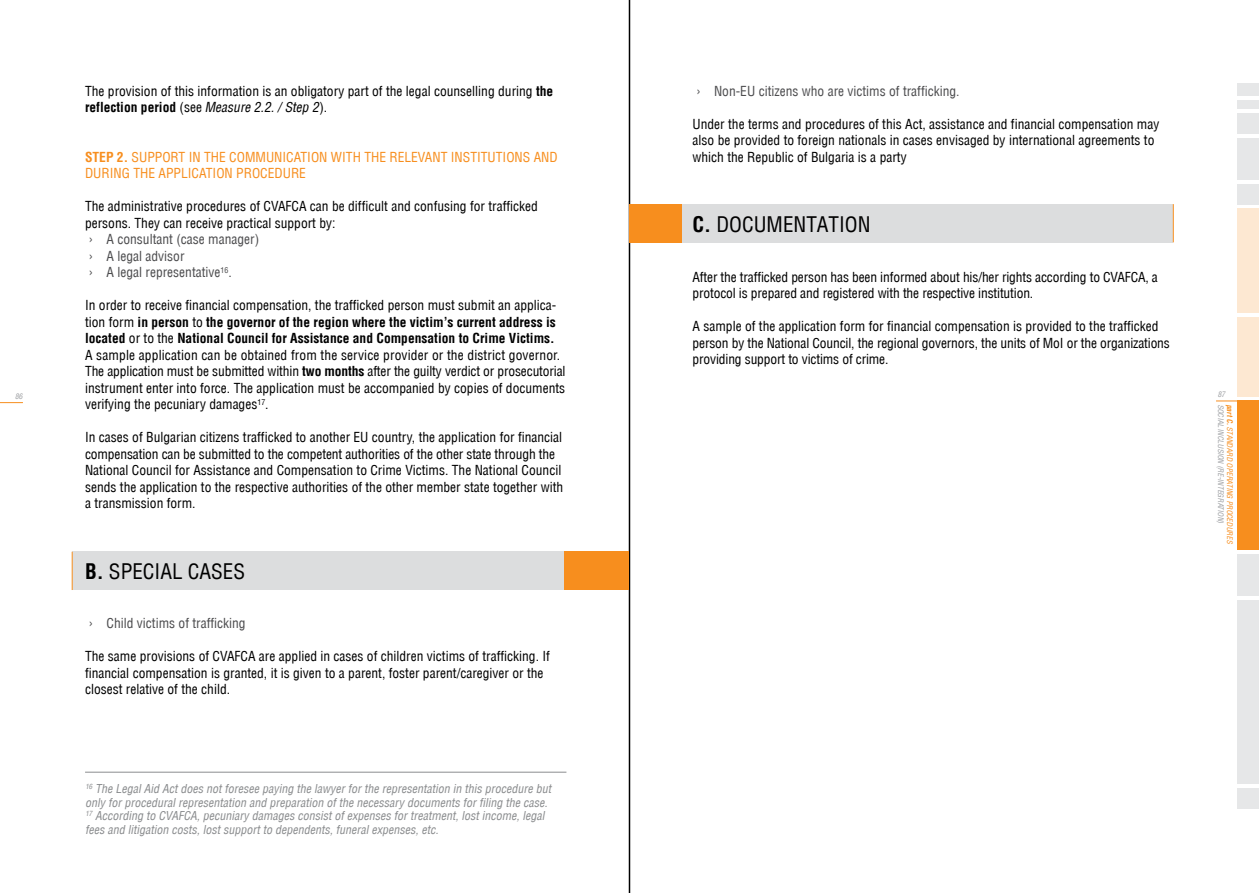
<style>
.page{position:relative;width:1259px;height:893px;background:#fff}
.page>*{position:absolute;margin:0;border:0;box-sizing:border-box;transform-origin:0 0}
.t1{font:21px "AG Letterica Condensed";color:#000}
.t2{font:13.5px/16.5px "AG Letterica Condensed";color:#000}
.t3{font:13.5px/16.5px "AG Letterica Condensed";color:#4d4d4f}
.t4{font:13.5px "AG Letterica Condensed";color:#f78e1e}
.t5{font:italic 12px/13.5px "AG Letterica Condensed";color:#8a8c8e}
.t6{font:italic 7.5px/9px "AG Letterica Condensed";color:#9d9fa2}
.s1{font-weight:700}
.s2{font-style:italic}
.s3{font-weight:700;color:#f78e1e}
.s4{color:#f78e1e}
</style>
<div class="page">
<hr style="left:629px;top:0;width:1px;height:893px;background:#000">
<div style="left:1237px;top:83px;width:22px;height:13px;background:#e6e7e8"></div>
<div style="left:1237px;top:100px;width:22px;height:8px;background:#e6e7e8"></div>
<div style="left:1237px;top:113px;width:22px;height:21px;background:#e6e7e8"></div>
<div style="left:1237px;top:138px;width:22px;height:41px;background:#e6e7e8"></div>
<div style="left:1237px;top:184px;width:22px;height:20px;background:#e6e7e8"></div>
<div style="left:1237px;top:555px;width:22px;height:41px;background:#e6e7e8"></div>
<div style="left:1237px;top:788px;width:22px;height:21px;background:#e6e7e8"></div>
<div style="left:1237px;top:600px;width:22px;height:184px;background:#e6e7e8"></div>
<div style="left:651px;top:204px;width:522px;height:38px;background:#dcddde"></div>
<div style="left:629px;top:204px;width:52px;height:38px;background:#f78e1e"></div>
<hr style="left:1173px;top:204px;width:1px;height:38px;background:#f78e1e">
<div style="left:73px;top:552px;width:521px;height:38px;background:#dcddde"></div>
<div style="left:564px;top:552px;width:65px;height:38px;background:#f78e1e"></div>
<hr style="left:72px;top:552px;width:1px;height:38px;background:#f78e1e">
<hr style="left:85px;top:772px;width:481px;height:1px;background:#8a8c8e">
<svg style="left:1216px;top:401px;width:21px;height:1px"></svg>
<div style="left:1237px;top:209px;width:22px;height:104px;background:#fde8d2"></div>
<div style="left:1237px;top:317px;width:22px;height:79px;background:#fde8d2"></div>
<div style="left:1237px;top:400px;width:22px;height:150px;background:#f78e1e"></div>
<svg style="left:0;top:402px;width:23px;height:1px"></svg>
<p class="t3" style="left:697px;top:83px;width:264px">› Non-EU citizens who are victims of trafficking.</p>
<p class="t2" style="left:692px;top:116px;width:468px">Under the terms and procedures of this Act, assistance and financial compensation may also be provided to foreign nationals in cases envisaged by international agreements to which the Republic of Bulgaria is a party</p>
<p class="t2" style="left:85px;top:83px;width:470px">The provision of this information is an obligatory part of the legal counselling during <span class="s1">the reflection period</span> (see <span class="s2">Measure 2.2. / Step 2</span>).</p>
<p class="t4" style="left:85px;top:149px;width:63px"><span class="s1">STEP 2.</span> Support</p>
<p class="t4" style="left:189px;top:149px;width:24px">in the</p>
<p class="t4" style="left:229px;top:149px;width:9px">communication</p>
<p class="t4" style="left:331px;top:149px;width:9px">with</p>
<p class="t4" style="left:364px;top:149px;width:8px">the</p>
<p class="t4" style="left:389px;top:149px;width:9px">relevant</p>
<p class="t4" style="left:451px;top:149px;width:8px">institutions</p>
<p class="t4" style="left:534px;top:149px;width:9px">and</p>
<p class="t4" style="left:85px;top:165px;width:9px">during</p>
<p class="t4" style="left:133px;top:165px;width:8px">the</p>
<p class="t4" style="left:159px;top:165px;width:8px">application</p>
<p class="t4" style="left:236px;top:165px;width:9px">procedure</p>
<p class="t2" style="left:85px;top:198px;width:454px">The administrative procedures of CVAFCA can be difficult and confusing for trafficked persons. They can receive practical support by:</p>
<p class="t3" style="left:89px;top:231px;width:171px">› A consultant (case manager) › A legal advisor<br>› A legal representative<sup>16</sup>.</p>
<p class="t2" style="left:85px;top:297px;width:482px">In order to receive financial compensation, the trafficked person must submit an applica&shy;tion form <span class="s1">in person</span> to <span class="s1">the governor of the region where the victim’s current address is located</span> or to the <span class="s1">National Council for Assistance and Compensation to Crime Victims.<br></span>A sample application can be obtained from the service provider or the district governor.<br>The application must be submitted within <span class="s1">two months</span> after the guilty verdict or prosecutorial instrument enter into force. The application must be accompanied by copies of documents verifying the pecuniary damages<sup>17</sup>.</p>
<p class="t2" style="left:85px;top:429px;width:479px">In cases of Bulgarian citizens trafficked to another EU country, the application for financial compensation can be submitted to the competent authorities of the other state through the National Council for Assistance and Compensation to Crime Victims. The National Council sends the application to the respective authorities of the other member state together with a transmission form.</p>
<h1 class="t1" style="left:692px;top:212px;width:179px"><span class="s1">C.</span> DOCUMENTATION</h1>
<p class="t2" style="left:692px;top:269px;width:467px">After the trafficked person has been informed about his/her rights according to CVAFCA, a protocol is prepared and registered with the respective institution.</p>
<p class="t2" style="left:692px;top:318px;width:479px">A sample of the application form for financial compensation is provided to the trafficked person by the National Council, the regional governors, the units of MoI or the organizations providing support to victims of crime.</p>
<p class="t6" style="left:16px;top:392px;width:9px">86</p>
<p class="t6" style="left:1218px;top:390px;width:9px">87</p>
<p class="t6" style="left:1234px;top:405px;width:141px;rotate:90deg"><span class="s3">part C.</span> <span class="s4">STANDARD OPERATING PROCEDURES<br></span>SOCIAL INCLUSION (RE-INTEGRATION)</p>
<h1 class="t1" style="left:85px;top:559px;width:161px"><span class="s1">B.</span> SPECIAL CASES</h1>
<p class="t3" style="left:89px;top:615px;width:158px">› Child victims of trafficking</p>
<p class="t2" style="left:85px;top:648px;width:466px">The same provisions of CVAFCA are applied in cases of children victims of trafficking. If financial compensation is granted, it is given to a parent, foster parent/caregiver or the closest relative of the child.</p>
<p class="t5" style="left:86px;top:782px;width:467px"><sup>16</sup> The Legal Aid Act does not foresee paying the lawyer for the representation in this procedure but only for procedural representation and preparation of the necessary documents for filing the case.<br><sup>17</sup> According to CVAFCA, pecuniary damages consist of expenses for treatment, lost income, legal fees and litigation costs, lost support to dependents, funeral expenses, etc.</p>
</div>
